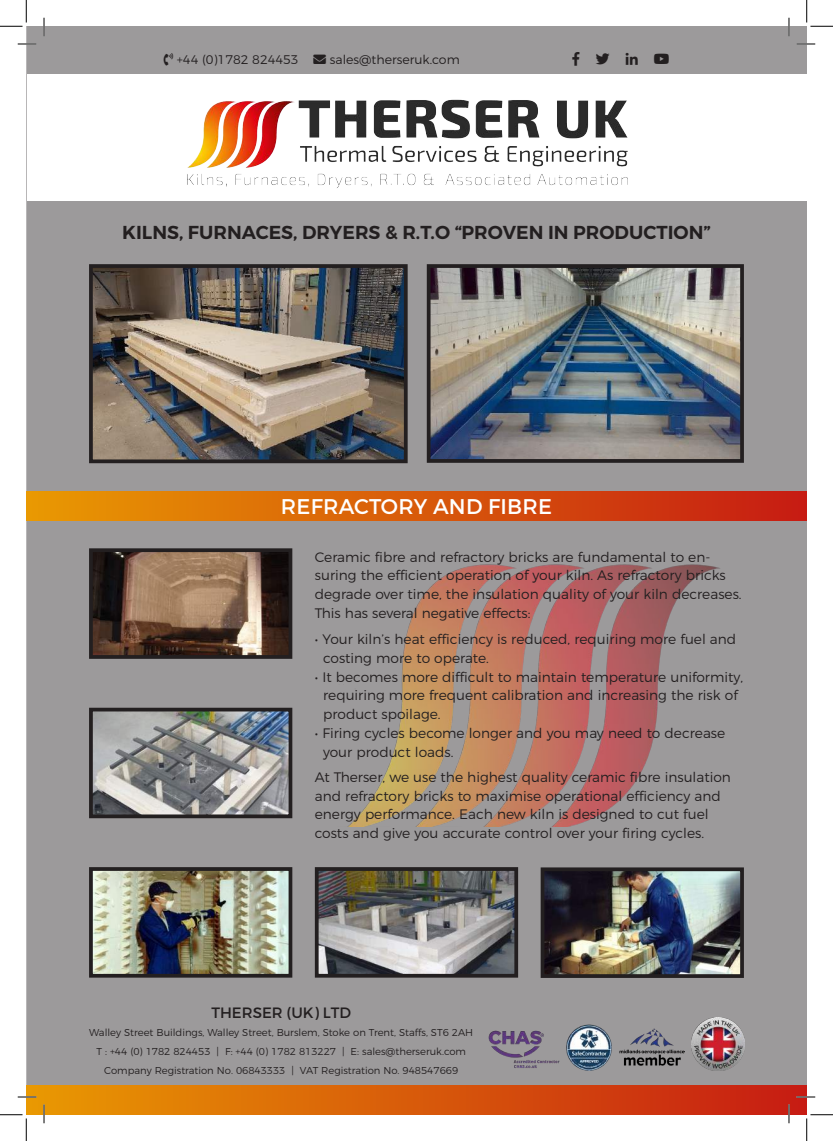
<style>
.page{position:relative;width:833px;height:1141px;background:#fff}
.page>*{position:absolute;margin:0;border:0;box-sizing:border-box;transform-origin:0 0}
.t1{font:21.25px "Montserrat";letter-spacing:.01em;color:#fff}
.t2{font:600 18.75px "Montserrat";color:#231f20}
.t3{font:15px "Montserrat";color:#231f20}
.t4{font:300 13.75px/18.8px "Montserrat";color:#231f20}
.t5{font:300 12.5px "Montserrat";color:#231f20}
.t6{font:300 10px/18.8px "Montserrat";color:#231f20;text-align:center}
</style>
<div class="page">
<div style="left:26px;top:26px;width:780px;height:1059px;background:#9c9a9b"></div>
<img style="left:619px;top:1055px;width:65px;height:18px">
<img style="left:565px;top:1024px;width:47px;height:46px">
<img style="left:487px;top:1028px;width:73px;height:40px">
<img style="left:691px;top:1017px;width:53px;height:53px">
<img style="left:94px;top:269px;width:308px;height:189px">
<div style="left:89px;top:264px;width:318px;height:199px;border:4px solid #231f20"></div>
<img style="left:431px;top:269px;width:307px;height:189px">
<div style="left:426px;top:264px;width:317px;height:199px;border:4px solid #231f20"></div>
<div style="left:26px;top:492px;width:780px;height:28px;background:linear-gradient(to right,#e99902,#c61c13)"></div>
<div style="left:26px;top:1085px;width:780px;height:29px;background:linear-gradient(to right,#e99902,#c61c13)"></div>
<img style="left:94px;top:553px;width:193px;height:100px">
<div style="left:89px;top:548px;width:203px;height:110px;border:4px solid #231f20"></div>
<img style="left:94px;top:712px;width:193px;height:101px">
<div style="left:89px;top:707px;width:203px;height:111px;border:4px solid #231f20"></div>
<img style="left:94px;top:872px;width:193px;height:100px">
<div style="left:89px;top:867px;width:203px;height:110px;border:4px solid #231f20"></div>
<img style="left:319px;top:872px;width:194px;height:100px">
<div style="left:314px;top:867px;width:204px;height:110px;border:4px solid #231f20"></div>
<img style="left:545px;top:872px;width:193px;height:100px">
<div style="left:540px;top:867px;width:203px;height:110px;border:4px solid #231f20"></div>
<img style="left:337px;top:559px;width:387px;height:267px">
<div style="left:27px;top:74px;width:779px;height:126px;background:#fff"></div>
<img style="left:187px;top:99px;width:441px;height:89px">
<img style="left:619px;top:1024px;width:65px;height:31px">
<svg style="left:18px;top:43px;width:18px;height:2px"></svg>
<svg style="left:796px;top:43px;width:18px;height:2px"></svg>
<svg style="left:18px;top:1096px;width:18px;height:1px"></svg>
<svg style="left:796px;top:1096px;width:18px;height:1px"></svg>
<svg style="left:43px;top:18px;width:2px;height:18px"></svg>
<svg style="left:43px;top:1104px;width:2px;height:19px"></svg>
<svg style="left:787px;top:18px;width:2px;height:18px"></svg>
<svg style="left:787px;top:1104px;width:2px;height:19px"></svg>
<svg style="left:0;top:0;width:27px;height:27px"></svg>
<svg style="left:0;top:1114px;width:27px;height:26px"></svg>
<svg style="left:806px;top:0;width:26px;height:27px"></svg>
<svg style="left:806px;top:1114px;width:26px;height:26px"></svg>
<svg style="left:163px;top:53px;width:10px;height:12px"></svg>
<svg style="left:572px;top:51px;width:7px;height:14px"></svg>
<svg style="left:595px;top:53px;width:14px;height:11px"></svg>
<svg style="left:625px;top:52px;width:12px;height:12px"></svg>
<svg style="left:654px;top:53px;width:14px;height:10px"></svg>
<p class="t5" style="left:177px;top:49px;width:284px">+44 (0)1782 824453 → sales@therseruk.com</p>
<h2 class="t2" style="left:122px;top:221px;width:589px">KILNS, FURNACES, DRYERS &amp; R.T.O “PROVEN IN PRODUCTION”</h2>
<h1 class="t1" style="left:281px;top:493px;width:272px">REFRACTORY AND FIBRE</h1>
<p class="t4" style="left:314px;top:546px;width:428px">Ceramic fibre and refractory bricks are fundamental to en&shy;suring the efficient operation of your kiln. As refractory bricks degrade over time, the insulation quality of your kiln decreases.<br>This has several negative effects:</p>
<p class="t4" style="left:323px;top:628px;width:414px;text-indent:-8px">• Your kiln’s heat efficiency is reduced, requiring more fuel and costing more to operate.</p>
<p class="t4" style="left:323px;top:666px;width:421px;text-indent:-8px">• It becomes more difficult to maintain temperature uniformity, requiring more frequent calibration and increasing the risk of product spoilage.</p>
<p class="t4" style="left:323px;top:722px;width:403px;text-indent:-8px">• Firing cycles become longer and you may need to decrease your product loads.</p>
<p class="t4" style="left:314px;top:766px;width:417px">At Therser, we use the highest quality ceramic fibre insulation and refractory bricks to maximise operational efficiency and energy performance. Each new kiln is designed to cut fuel costs and give you accurate control over your firing cycles.</p>
<p class="t3" style="left:211px;top:1002px;width:141px">THERSER (UK) LTD</p>
<p class="t6" style="left:89px;top:1022px;width:385px">Walley Street Buildings, Walley Street, Burslem, Stoke on Trent, Staffs, ST6 2AH<br>T : +44 (0) 1782 824453 | F: +44 (0) 1782 813227 | E: sales@therseruk.com<br>Company Registration No. 06843333 | VAT Registration No. 948547669</p>
</div>
